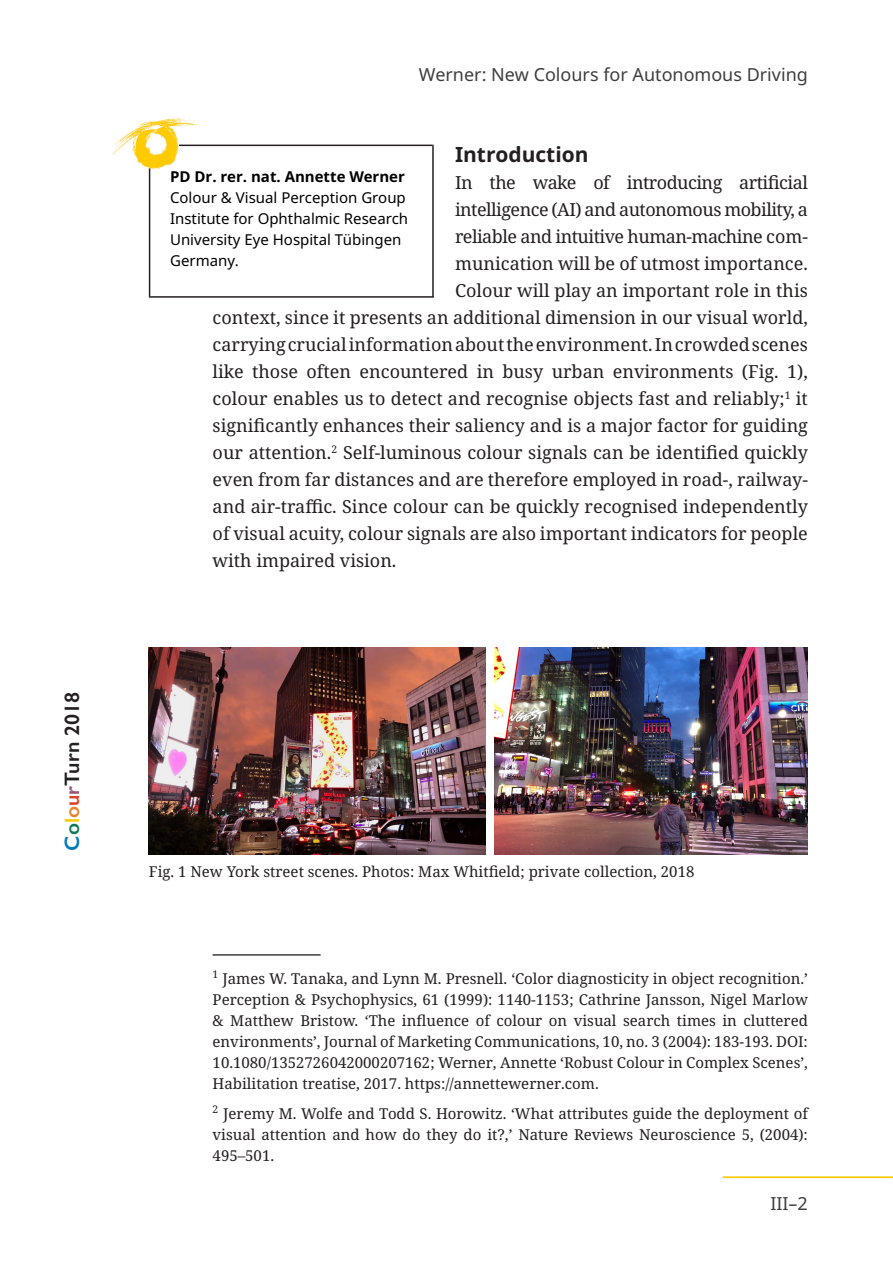
<style>
.page{position:relative;width:893px;height:1263px;background:#fff}
.page>*{position:absolute;margin:0;border:0;box-sizing:border-box;transform-origin:0 0}
.t1{font:600 21px "Gill Sans";color:#231f20}
.CT_Überschrift1{font:700 21px "Noto Sans";color:#231f20}
.CT_Text{font:18px "Noto Serif 2";color:#231f20}
.CT_Text-2{font:18px "Noto Serif";color:#231f20}
.CT_Text-3{font:18px "Noto Serif 2";letter-spacing:-.03em;color:#231f20}
.t2{font:18px "Noto Sans";color:#3e3e3f}
.CT_Text-4{font:18px "Noto Serif";letter-spacing:-.03em;color:#231f20}
.CT_Text-5{font:15px/21px "Noto Serif";color:#231f20;text-align:justify}
.t3{font:15px "Noto Sans";color:#000}
.t4{font:700 15px "Noto Sans";color:#000}
.s1{color:#007ab7}
.s2{color:#107957}
.s3{color:#feca0a}
.s4{color:#e6842e}
.s5{color:#d84329}
.s6{color:#955677}
.s7{font-family:"Noto Serif 2"}
</style>
<div class="page">
<img style="left:112px;top:118px;width:98px;height:53px">
<hr style="left:213px;top:954px;width:108px;height:2px;background:#3d3d3d">
<hr style="left:149px;top:168px;width:1px;height:128px;background:#231f20">
<hr style="left:179px;top:145px;width:253px;height:1px;background:#231f20">
<hr style="left:432px;top:145px;width:2px;height:152px;background:#231f20">
<hr style="left:149px;top:296px;width:285px;height:2px;background:#231f20">
<div style="left:723px;top:1176px;width:170px;height:2px;border:1px solid #feca0a"></div>
<img style="left:149px;top:648px;width:336px;height:207px">
<img style="left:495px;top:648px;width:313px;height:207px">
<p class="t1" style="left:59px;top:850px;width:160px;rotate:-90deg"><span class="s1">C</span><span class="s2">o</span><span class="s3">l</span><span class="s4">o</span><span class="s5">u</span><span class="s6">r</span>Turn 2018</p>
<p class="t2" style="left:419px;top:62px;width:391px">Werner: New Colours for Autonomous Driving</p>
<p class="CT_Überschrift1" style="left:455px;top:140px;width:135px">Introduction</p>
<p class="CT_Text-4" style="left:455px;top:170px;width:354px">In the wake of introducing artificial</p>
<p class="CT_Text-3" style="left:455px;top:197px;width:354px">intelligence (AI) and autonomous mobility, a</p>
<p class="CT_Text-3" style="left:455px;top:224px;width:354px">reliable and intuitive human-machine com-</p>
<p class="CT_Text" style="left:455px;top:251px;width:354px">munication will be of utmost importance.</p>
<p class="CT_Text" style="left:455px;top:278px;width:354px">Colour will play an important role in this</p>
<p class="CT_Text" style="left:213px;top:305px;width:597px">context, since it presents an additional dimension in our visual world,</p>
<p class="CT_Text" style="left:213px;top:332px;width:597px">carrying crucial information about the environment. In crowded scenes</p>
<p class="CT_Text-2" style="left:213px;top:359px;width:597px">like those often encountered in busy urban environments (Fig. 1),</p>
<p class="CT_Text" style="left:213px;top:386px;width:597px">colour enables us to detect and recognise objects fast and reliably;<sup>1</sup> it</p>
<p class="CT_Text-2" style="left:213px;top:413px;width:597px">significantly enhances their saliency and is a major factor for guiding</p>
<p class="CT_Text-2" style="left:213px;top:440px;width:597px"><span class="s7">our attention.</span><sup>2</sup> Self-luminous colour signals can be identified quickly</p>
<p class="CT_Text" style="left:213px;top:467px;width:597px">even from far distances and are therefore employed in road-, railway-</p>
<p class="CT_Text-2" style="left:213px;top:494px;width:597px">and air-traffic. Since colour can be quickly recognised independently</p>
<p class="CT_Text" style="left:213px;top:521px;width:597px">of visual acuity, colour signals are also important indicators for people</p>
<p class="CT_Text" style="left:213px;top:548px;width:185px">with impaired vision.</p>
<p class="t4" style="left:170px;top:166px;width:236px">PD Dr. rer. nat. Annette Werner</p>
<p class="t3" style="left:170px;top:187px;width:237px">Colour &amp; Visual Perception Group</p>
<p class="t3" style="left:170px;top:208px;width:240px">Institute for Ophthalmic Research</p>
<p class="t3" style="left:170px;top:229px;width:233px">University Eye Hospital Tübingen</p>
<p class="t3" style="left:170px;top:250px;width:70px">Germany.</p>
<p class="CT_Text-5" style="left:149px;top:861px;width:547px">Fig. 1 New York street scenes. Photos: Max Whitfield; private collection, 2018</p>
<p class="CT_Text-5" style="left:213px;top:968px;width:597px"><sup>1</sup> James W. Tanaka, and Lynn M. Presnell. ‘Color diagnosticity in object recognition.’ Perception &amp; Psychophysics, 61 (1999): 1140-1153; Cathrine Jansson, Nigel Marlow &amp; Matthew Bristow. ‘The influence of colour on visual search times in cluttered environments’, Journal of Marketing Communications, 10, no. 3 (2004): 183-193. DOI:<br>10.1080/1352726042000207162<span class="s7">;</span> Werner, Annette ‘Robust Colour in Complex Scenes’, Habilitation treatise, 2017. https://annettewerner.com.</p>
<p class="CT_Text-5" style="left:213px;top:1102px;width:597px"><sup>2</sup> <span class="s7">Jeremy M. Wolfe and</span> Todd S. Horowitz. ‘What attributes guide the deployment of visual attention and how do they do it?,’ Nature Reviews Neuroscience <span class="s7">5</span>, (2004):<br>495–501.</p>
<p class="t2" style="left:770px;top:1191px;width:39px">III–2</p>
</div>
